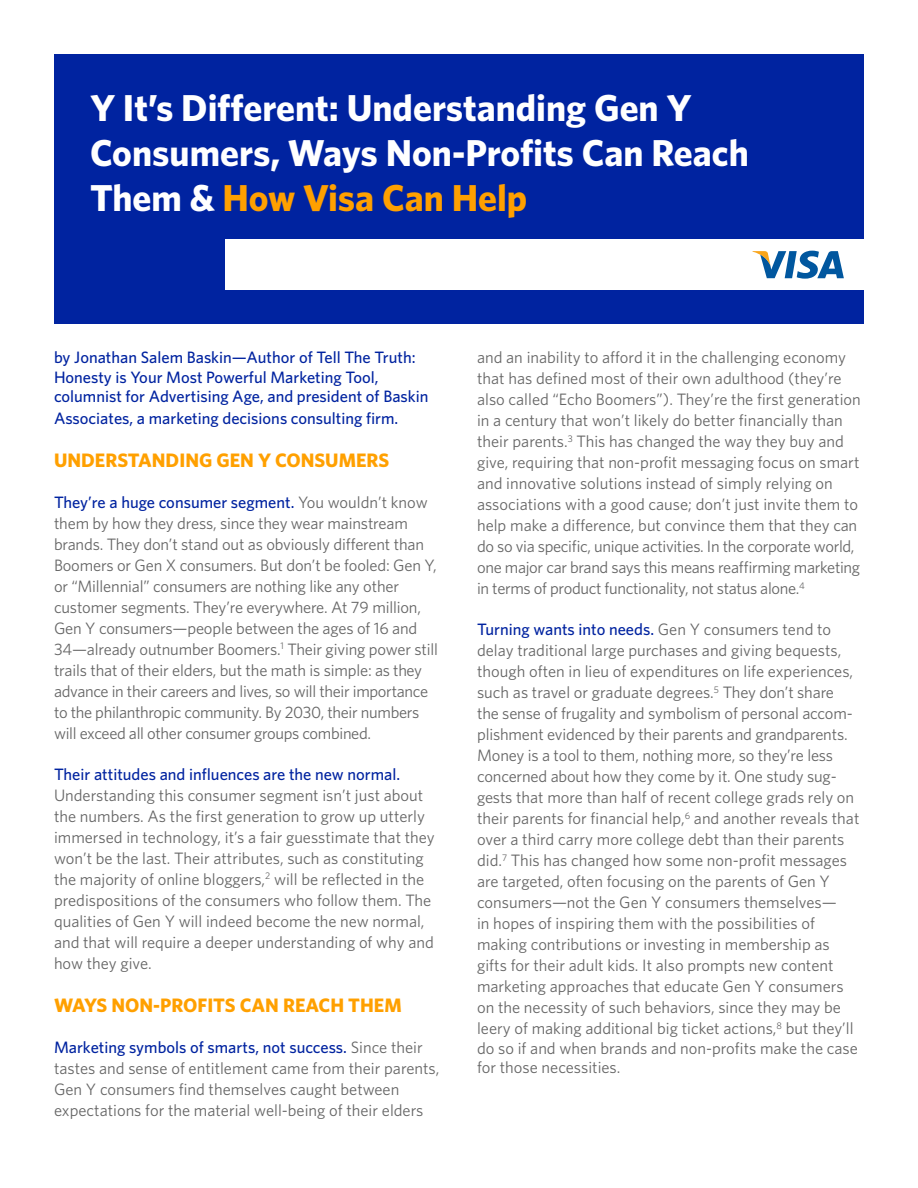
<style>
.page{position:relative;width:918px;height:1188px;background:#fff}
.page>*{position:absolute;margin:0;border:0;box-sizing:border-box;transform-origin:0 0}
.t1{font:700 37.5px/45px "Whitney";color:#fff}
.t2{font:700 19.5px "Whitney";color:#ffa000}
.t3{font:16.5px/21px "Whitney";color:#666}
.t4{font:500 16.5px/19.5px "Whitney";color:#0023a0}
.s1{color:#ffa000}
.s2{font-weight:500;color:#0023a0}
</style>
<div class="page">
<div style="left:54px;top:54px;width:810px;height:269px;background:#0023a0"></div>
<div style="left:225px;top:239px;width:655px;height:51px;background:#fff"></div>
<svg style="left:752px;top:251px;width:92px;height:28px"></svg>
<p class="t1" style="left:90px;top:84px;width:660px">Y It’s Different: Understanding Gen Y<br>Consumers, Ways Non-Profits Can Reach<br>Them &amp; <span class="s1">How Visa Can Help</span></p>
<p class="t4" style="left:54px;top:348px;width:376px">by Jonathan Salem Baskin—Author of Tell The Truth:<br>Honesty is Your Most Powerful Marketing Tool, columnist for Advertising Age, and president of Baskin</p>
<p class="t4" style="left:54px;top:408px;width:346px">Associates, a marketing decisions consulting firm.</p>
<p class="t2" style="left:54px;top:447px;width:337px">UNDERSTANDING GEN Y CONSUMERS</p>
<p class="t3" style="left:54px;top:491px;width:386px"><span class="s2">They’re a huge consumer segment.</span> You wouldn’t know them by how they dress, since they wear mainstream brands. They don’t stand out as obviously different than Boomers or Gen X consumers. But don’t be fooled: Gen Y, or “Millennial” consumers are nothing like any other customer segments. They’re everywhere. At 79 million, Gen Y consumers—people between the ages of 16 and 34—already outnumber Boomers.<sup>1</sup> Their giving power still trails that of their elders, but the math is simple: as they advance in their careers and lives, so will their importance to the philanthropic community. By 2030, their numbers will exceed all other consumer groups combined.</p>
<p class="t3" style="left:54px;top:763px;width:382px"><span class="s2">Their attitudes and influences are the new normal.<br></span>Understanding this consumer segment isn’t just about the numbers. As the first generation to grow up utterly immersed in technology, it’s a fair guesstimate that they won’t be the last. Their attributes, such as constituting the majority of online bloggers,<sup>2</sup> will be reflected in the predispositions of the consumers who follow them. The qualities of Gen Y will indeed become the new normal, and that will require a deeper understanding of why and how they give.</p>
<p class="t2" style="left:54px;top:992px;width:349px">WAYS NON-PROFITS CAN REACH THEM</p>
<p class="t3" style="left:54px;top:1036px;width:387px"><span class="s2">Marketing symbols of smarts, not success.</span> Since their tastes and sense of entitlement came from their parents, Gen Y consumers find themselves caught between expectations for the material well-being of their elders</p>
<p class="t3" style="left:477px;top:347px;width:385px">and an inability to afford it in the challenging economy that has defined most of their own adulthood (they’re also called “Echo Boomers”). They’re the first generation in a century that won’t likely do better financially than their parents.<sup>3</sup> This has changed the way they buy and give, requiring that non-profit messaging focus on smart and innovative solutions instead of simply relying on associations with a good cause; don’t just invite them to help make a difference, but convince them that they can do so via specific, unique activities. In the corporate world, one major car brand says this means reaffirming marketing in terms of product functionality, not status alone.<sup>4</sup></p>
<p class="t3" style="left:477px;top:619px;width:384px"><span class="s2">Turning wants into needs.</span> Gen Y consumers tend to delay traditional large purchases and giving bequests, though often in lieu of expenditures on life experiences, such as travel or graduate degrees.<sup>5</sup> They don’t share the sense of frugality and symbolism of personal accom&shy;plishment evidenced by their parents and grandparents.<br>Money is a tool to them, nothing more, so they’re less concerned about how they come by it. One study sug&shy;gests that more than half of recent college grads rely on their parents for financial help,<sup>6</sup> and another reveals that over a third carry more college debt than their parents did.<sup>7</sup> This has changed how some non-profit messages are targeted, often focusing on the parents of Gen Y consumers—not the Gen Y consumers themselves—<br>in hopes of inspiring them with the possibilities of making contributions or investing in membership as gifts for their adult kids. It also prompts new content marketing approaches that educate Gen Y consumers on the necessity of such behaviors, since they may be leery of making additional big ticket actions,<sup>8</sup> but they’ll</p>
<p class="t3" style="left:477px;top:1038px;width:382px;line-height:19.5px">do so if and when brands and non-profits make the case for those necessities.</p>
</div>
